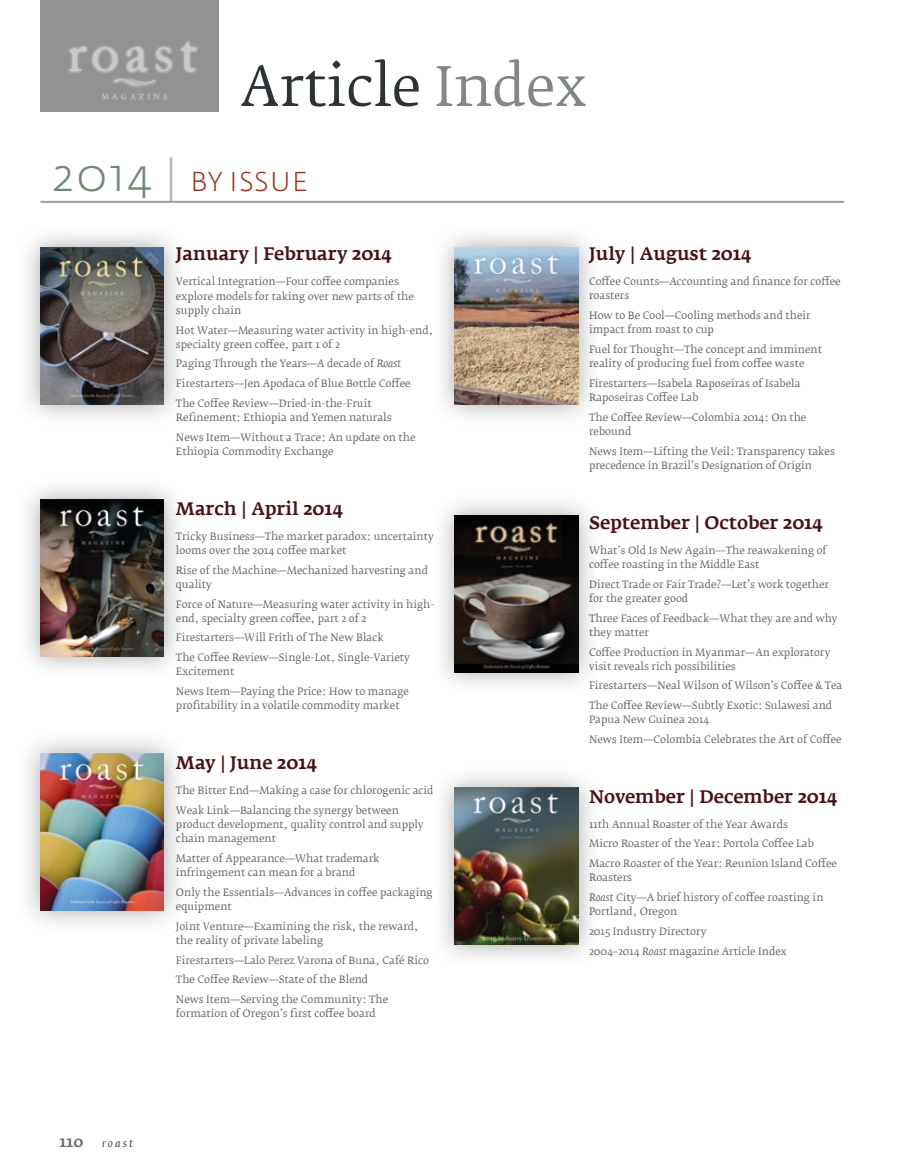
<style>
.page{position:relative;width:905px;height:1175px;background:#fff}
.page>*{position:absolute;margin:0;border:0;box-sizing:border-box;transform-origin:0 0}
.t1{font:54px "Fedra Serif B";color:#2b3336}
.t2{font:300 27px "Fedra Sans Std";letter-spacing:.05em;color:#963624}
.t3{font:500 18px "Fedra Serif A";letter-spacing:-.005em;color:#481114}
.t4{font:italic 10.5px "Fedra Serif B";letter-spacing:.2em;color:#58595b}
.t5{font:10.2px/14.2px "Fedra Serif B";color:#636466}
.s1{color:#818689}
.s2{font-size:45px;color:#728874}
.s3{font-size:45px;color:#b7babc}
.s4{font-style:italic}
.s5{font-family:"Fedra Serif A";font-weight:500;font-style:normal;font-size:15px;color:#6d6e71}
</style>
<div class="page">
<div style="left:40px;top:0;width:179px;height:111px;background:#919293"></div>
<img style="left:68px;top:41px;width:131px;height:47px">
<svg style="left:69px;top:47px;width:18px;height:24px"></svg>
<svg style="left:93px;top:47px;width:24px;height:24px"></svg>
<svg style="left:127px;top:47px;width:20px;height:24px"></svg>
<svg style="left:156px;top:47px;width:15px;height:24px"></svg>
<svg style="left:180px;top:42px;width:17px;height:29px"></svg>
<svg style="left:113px;top:79px;width:42px;height:7px"></svg>
<svg style="left:102px;top:93px;width:66px;height:7px"></svg>
<hr style="left:40px;top:201px;width:804px;height:1px;background:#939598">
<hr style="left:40px;top:202px;width:804px;height:1px;background:#939598">
<div style="left:16px;top:223px;width:172px;height:205px;background:#000;opacity:.35"></div>
<img style="left:40px;top:247px;width:124px;height:157px">
<div style="left:430px;top:223px;width:172px;height:205px;background:#000;opacity:.35"></div>
<img style="left:454px;top:247px;width:124px;height:157px">
<div style="left:16px;top:475px;width:172px;height:206px;background:#000;opacity:.35"></div>
<img style="left:40px;top:500px;width:124px;height:156px">
<div style="left:16px;top:729px;width:172px;height:205px;background:#000;opacity:.35"></div>
<img style="left:40px;top:753px;width:124px;height:157px">
<div style="left:430px;top:763px;width:172px;height:206px;background:#000;opacity:.35"></div>
<img style="left:454px;top:788px;width:124px;height:156px">
<div style="left:430px;top:491px;width:172px;height:205px;background:#000;opacity:.35"></div>
<img style="left:454px;top:515px;width:124px;height:157px">
<h1 class="t1" style="left:240px;top:56px;width:348px">Article <span class="s1">Index</span></h1>
<h2 class="t2" style="left:52px;top:165px;width:257px"><span class="s2">2014</span> <span class="s3">|</span> BY ISSUE</h2>
<h3 class="t3" style="left:176px;top:243px;width:217px">January | February 2014</h3>
<p class="t5" style="left:176px;top:275px;width:239px">Vertical Integration—Four coffee companies explore models for taking over new parts of the supply chain</p>
<p class="t5" style="left:176px;top:323px;width:259px">Hot Water—Measuring water activity in high-end, specialty green coffee, part 1 of 2</p>
<p class="t5" style="left:176px;top:354px;width:236px;line-height:19.6px">Paging Through the Years—A decade of <span class="s4">Roast<br></span>Firestarters—Jen Apodaca of Blue Bottle Coffee<br>The Coffee Review—Dried-in-the-Fruit</p>
<p class="t5" style="left:176px;top:407px;width:241px;line-height:19.6px">Refinement: Ethiopia and Yemen naturals<br>News Item—Without a Trace: An update on the</p>
<p class="t5" style="left:176px;top:444px;width:159px">Ethiopia Commodity Exchange</p>
<h3 class="t3" style="left:176px;top:498px;width:169px">March | April 2014</h3>
<p class="t5" style="left:176px;top:529px;width:259px">Tricky Business—The market paradox: uncertainty looms over the 2014 coffee market</p>
<p class="t5" style="left:176px;top:563px;width:253px">Rise of the Machine—Mechanized harvesting and quality</p>
<p class="t5" style="left:176px;top:597px;width:260px">Force of Nature—Measuring water activity in high&shy;end, specialty green coffee, part 2 of 2</p>
<p class="t5" style="left:176px;top:628px;width:235px;line-height:19.6px">Firestarters—Will Frith of The New Black<br>The Coffee Review—Single-Lot, Single-Variety</p>
<p class="t5" style="left:176px;top:662px;width:234px;line-height:19.6px">Excitement<br>News Item—Paying the Price: How to manage</p>
<p class="t5" style="left:176px;top:698px;width:225px">profitability in a volatile commodity market</p>
<h3 class="t3" style="left:176px;top:752px;width:143px">May | June 2014</h3>
<p class="t5" style="left:176px;top:780px;width:259px;line-height:19.6px">The Bitter End—Making a case for chlorogenic acid<br>Weak Link—Balancing the synergy between</p>
<p class="t5" style="left:176px;top:817px;width:249px">product development, quality control and supply chain management</p>
<p class="t5" style="left:176px;top:851px;width:205px">Matter of Appearance—What trademark infringement can mean for a brand</p>
<p class="t5" style="left:176px;top:885px;width:258px">Only the Essentials—Advances in coffee packaging equipment</p>
<p class="t5" style="left:176px;top:919px;width:244px">Joint Venture—Examining the risk, the reward, the reality of private labeling</p>
<p class="t5" style="left:176px;top:950px;width:255px;line-height:19.6px">Firestarters—Lalo Perez Varona of Buna, Café Rico<br>The Coffee Review—State of the Blend<br>News Item—Serving the Community: The</p>
<p class="t5" style="left:176px;top:1006px;width:201px">formation of Oregon’s first coffee board</p>
<p class="t4" style="left:60px;top:1136px;width:75px"><span class="s5">110</span> roast</p>
<h3 class="t3" style="left:589px;top:243px;width:164px">July | August 2014</h3>
<p class="t5" style="left:589px;top:274px;width:253px">Coffee Counts—Accounting and finance for coffee roasters</p>
<p class="t5" style="left:589px;top:308px;width:223px">How to Be Cool—Cooling methods and their impact from roast to cup</p>
<p class="t5" style="left:589px;top:342px;width:234px">Fuel for Thought—The concept and imminent reality of producing fuel from coffee waste</p>
<p class="t5" style="left:589px;top:376px;width:213px">Firestarters—Isabela Raposeiras of Isabela<br>Raposeiras Coffee Lab</p>
<p class="t5" style="left:589px;top:410px;width:219px">The Coffee Review—Colombia 2014: On the rebound</p>
<p class="t5" style="left:589px;top:444px;width:247px">News Item—Lifting the Veil: Transparency takes precedence in Brazil’s Designation of Origin</p>
<h3 class="t3" style="left:589px;top:512px;width:235px">September | October 2014</h3>
<p class="t5" style="left:589px;top:543px;width:239px">What’s Old Is New Again—The reawakening of coffee roasting in the Middle East</p>
<p class="t5" style="left:589px;top:577px;width:241px">Direct Trade or Fair Trade?—Let’s work together for the greater good</p>
<p class="t5" style="left:589px;top:611px;width:250px">Three Faces of Feedback—What they are and why they matter</p>
<p class="t5" style="left:589px;top:645px;width:243px">Coffee Production in Myanmar—An exploratory visit reveals rich possibilities</p>
<p class="t5" style="left:589px;top:676px;width:255px;line-height:19.6px">Firestarters—Neal Wilson of Wilson’s Coffee &amp; Tea<br>The Coffee Review—Subtly Exotic: Sulawesi and</p>
<p class="t5" style="left:589px;top:710px;width:254px;line-height:19.6px">Papua New Guinea 2014<br>News Item—Colombia Celebrates the Art of Coffee</p>
<h3 class="t3" style="left:589px;top:786px;width:250px">November | December 2014</h3>
<p class="t5" style="left:589px;top:814px;width:249px;line-height:19.6px">11th Annual Roaster of the Year Awards<br>Micro Roaster of the Year: Portola Coffee Lab<br>Macro Roaster of the Year: Reunion Island Coffee</p>
<p class="t5" style="left:589px;top:868px;width:236px;line-height:19.6px">Roasters<br><span class="s4">Roast</span> City—A brief history of coffee roasting in</p>
<p class="t5" style="left:589px;top:902px;width:199px;line-height:19.6px">Portland, Oregon<br>2015 Industry Directory<br>2004–2014 <span class="s4">Roast</span> magazine Article Index</p>
</div>
